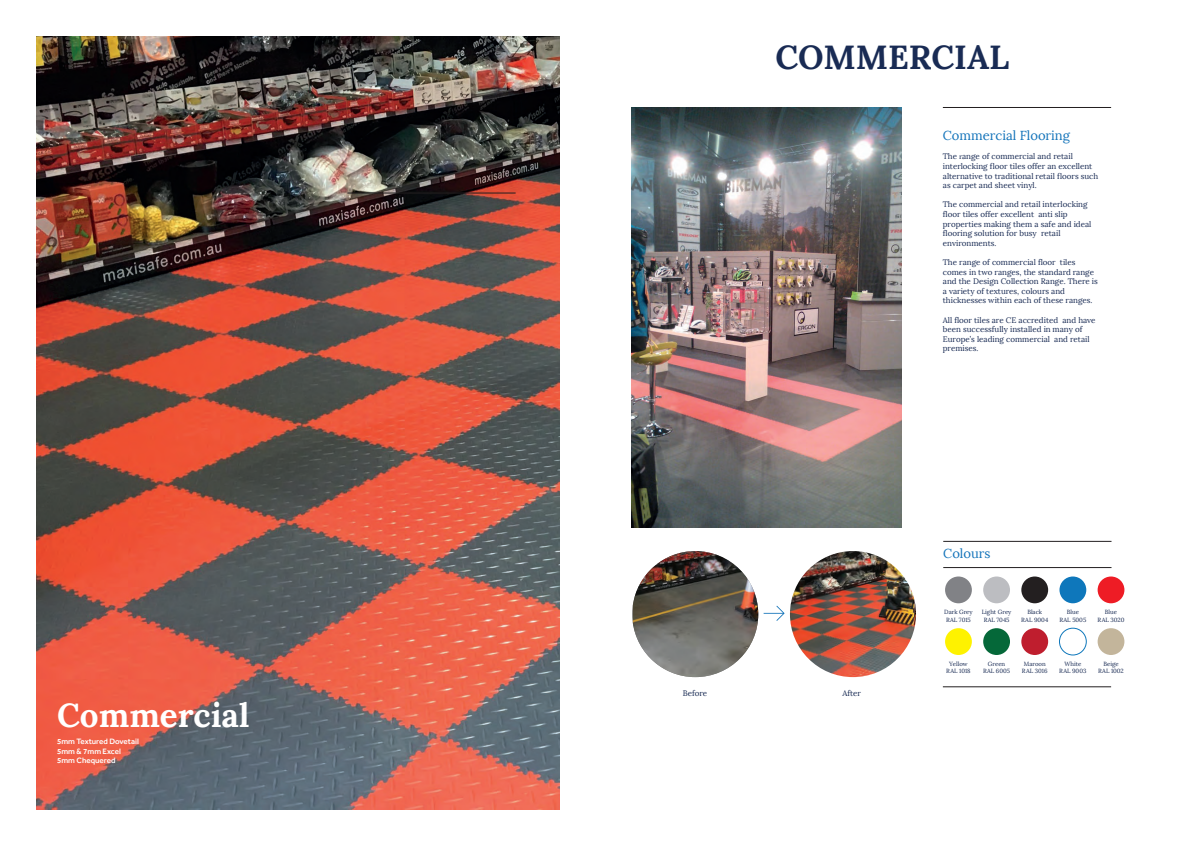
<style>
.page{position:relative;width:1191px;height:842px;background:#fff}
.page>*{position:absolute;margin:0;border:0;box-sizing:border-box;transform-origin:0 0}
.t1{font:700 33.2px "Lora";color:#fff}
.t2{font:700 33.2px "Lora";color:#192b54}
.t3{font:13px "Lora";color:#1474ba}
.t4{font:8px/9.6px "Lora";color:#192b54}
.t5{font:500 8px/9.6px "Effra";color:#fff}
.t6{font:6px "Lora";color:#192b54}
.s1{font-family:"Minion Pro"}
</style>
<div class="page">
<img style="left:36px;top:36px;width:523px;height:774px">
<hr style="left:347px;top:193px;width:168px;height:1px;background:#231f20">
<hr style="left:943px;top:107px;width:168px;height:1px;background:#231f20">
<img style="left:631px;top:107px;width:270px;height:420px">
<img style="left:633px;top:551px;width:125px;height:126px">
<img style="left:790px;top:551px;width:126px;height:126px;border-radius:63px">
<svg style="left:763px;top:606px;width:21px;height:15px"></svg>
<hr style="left:943px;top:686px;width:168px;height:1px;background:#231f20">
<hr style="left:943px;top:567px;width:168px;height:1px;background:#231f20">
<div style="left:945px;top:576px;width:27px;height:27px;background:#818286;border-radius:50%"></div>
<div style="left:945px;top:628px;width:27px;height:27px;background:#fef200;border-radius:50%"></div>
<div style="left:983px;top:576px;width:27px;height:27px;background:#bcbdc1;border-radius:50%"></div>
<div style="left:983px;top:628px;width:27px;height:27px;background:#056839;border-radius:50%"></div>
<div style="left:1021px;top:576px;width:27px;height:27px;background:#231f20;border-radius:50%"></div>
<div style="left:1021px;top:628px;width:27px;height:27px;background:#bf1e2e;border-radius:50%"></div>
<div style="left:1059px;top:576px;width:27px;height:27px;background:#0e77bb;border-radius:50%"></div>
<div style="left:1059px;top:628px;width:27px;height:27px;border:1px solid #0e77bb;border-radius:50%"></div>
<div style="left:1097px;top:576px;width:27px;height:27px;background:#ee1c25;border-radius:50%"></div>
<div style="left:1097px;top:628px;width:27px;height:27px;background:#c3b59b;border-radius:50%"></div>
<hr style="left:943px;top:541px;width:168px;height:1px;background:#231f20">
<p class="t1" style="left:57px;top:693px;width:194px">Commercial</p>
<p class="t5" style="left:57px;top:736px;width:83px">5mm Textured Dovetail<br>5mm &amp; 7mm Excel<br>5mm Chequered</p>
<p class="t2" style="left:775px;top:36px;width:235px">COMMERCIAL</p>
<p class="t3" style="left:943px;top:128px;width:129px">Commercial Flooring</p>
<p class="t4" style="left:943px;top:152px;width:157px">The <span class="s1">r</span>ange of commercial and retail interlocking floor tiles offer an excellent alternative to traditional retail floors such as carpet and sheet vinyl.</p>
<p class="t4" style="left:943px;top:200px;width:150px">The commercial and retail interlocking floor tiles offer excellent anti slip properties making them a safe and ideal flooring solution for busy retail environments.</p>
<p class="t4" style="left:943px;top:257px;width:156px">The range of commercial floor tiles comes in two ranges, the standard range and the Design Collection Range. There is a variety of textures, colours and thicknesses within each of these ranges.</p>
<p class="t4" style="left:943px;top:315px;width:154px">All floor tiles are CE accredited and have been successfully installed in many of<br>Europe’s leading commercial and retail premises.</p>
<p class="t4" style="left:682px;top:688px;width:26px">Before</p>
<p class="t4" style="left:842px;top:688px;width:20px">After</p>
<p class="t3" style="left:943px;top:546px;width:49px">Colours</p>
<p class="t6" style="left:944px;top:609px;width:30px">Dark Grey</p>
<p class="t6" style="left:946px;top:616px;width:26px">RAL 7015</p>
<p class="t6" style="left:949px;top:660px;width:20px">Yellow</p>
<p class="t6" style="left:946px;top:667px;width:26px">RAL 1018</p>
<p class="t6" style="left:981px;top:609px;width:31px">Light Grey</p>
<p class="t6" style="left:983px;top:616px;width:27px">RAL 7045</p>
<p class="t6" style="left:988px;top:660px;width:19px">Green</p>
<p class="t6" style="left:983px;top:667px;width:29px">RAL 6005</p>
<p class="t6" style="left:1027px;top:609px;width:16px">Black</p>
<p class="t6" style="left:1021px;top:616px;width:29px">RAL 9004</p>
<p class="t6" style="left:1023px;top:660px;width:23px">Maroon</p>
<p class="t6" style="left:1022px;top:667px;width:27px">RAL 3016</p>
<p class="t6" style="left:1066px;top:609px;width:14px">Blue</p>
<p class="t6" style="left:1059px;top:616px;width:28px">RAL 5005</p>
<p class="t6" style="left:1064px;top:660px;width:18px">White</p>
<p class="t6" style="left:1059px;top:667px;width:29px">RAL 9003</p>
<p class="t6" style="left:1105px;top:609px;width:14px">Blue</p>
<p class="t6" style="left:1097px;top:616px;width:28px">RAL 3020</p>
<p class="t6" style="left:1103px;top:660px;width:17px">Beige</p>
<p class="t6" style="left:1098px;top:667px;width:27px">RAL 1002</p>
</div>
